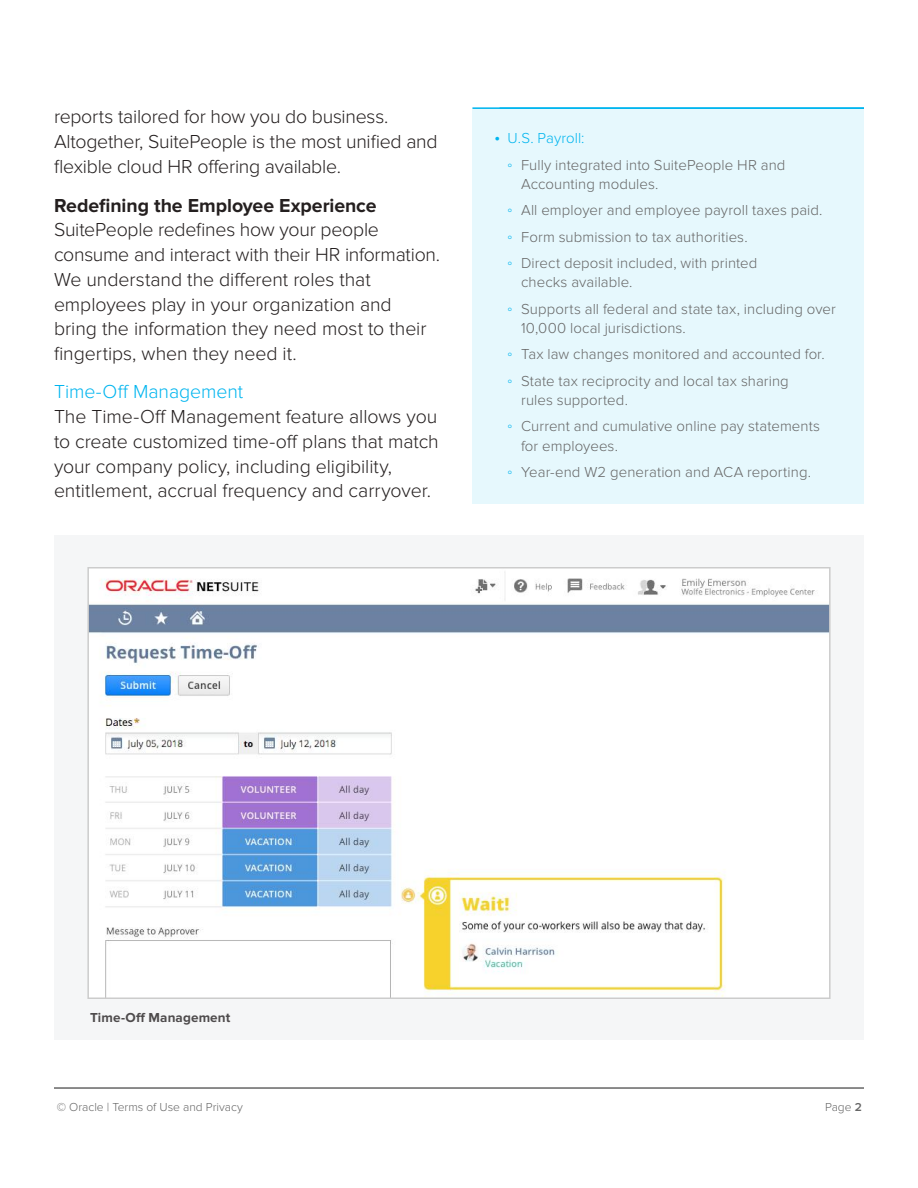
<style>
.page{position:relative;width:918px;height:1188px;background:#fff}
.page>*{position:absolute;margin:0;border:0;box-sizing:border-box;transform-origin:0 0}
.t1{font:300 19.5px/24.8px "Proxima Nova";letter-spacing:-.005em;color:#241f1f}
.t2{font:700 19.5px "Proxima Nova";letter-spacing:-.005em;color:#241f1f}
.t3{font:300 19.5px "Proxima Nova";letter-spacing:-.005em;color:#00b5ef}
.t4{font:300 15px/26.2px "Proxima Nova";letter-spacing:.005em;color:#666}
.t5{font:700 13.5px "Proxima Nova";letter-spacing:.01em;color:#4e4b4c}
.t6{font:300 12px "Proxima Nova";color:#666}
.s1{font-size:18px;color:#00b5ef}
.s2{color:#00b5ef}
.s3{font-family:"Arial";font-weight:400;font-size:13.95px;color:#00b5ef}
.s4{font-weight:600}
</style>
<div class="page">
<hr style="left:54px;top:1087px;width:810px;height:2px;background:#666">
<div style="left:472px;top:107px;width:392px;height:397px;background:#e6f8fd"></div>
<hr style="left:472px;top:107px;width:392px;height:2px;background:#00b5ef">
<div style="left:54px;top:535px;width:810px;height:505px;background:#f5f6f7"></div>
<img style="left:90px;top:578px;width:738px;height:418px">
<div style="left:87px;top:567px;width:744px;height:432px;border:2px solid #ccc"></div>
<p class="t1" style="left:54px;top:104px;width:385px;line-height:25.3px">reports tailored for how you do business.<br>Altogether, SuitePeople is the most unified and flexible cloud HR offering available.</p>
<p class="t2" style="left:54px;top:194px;width:324px">Redefining the Employee Experience</p>
<p class="t1" style="left:54px;top:218px;width:388px">SuitePeople redefines how your people consume and interact with their HR information.<br>We understand the different roles that employees play in your organization and<br>bring the information they need most to their fingertips, when they need it.</p>
<p class="t3" style="left:54px;top:381px;width:191px">Time-Off Management</p>
<p class="t1" style="left:54px;top:405px;width:386px">The Time-Off Management feature allows you to create customized time-off plans that match your company policy, including eligibility, entitlement, accrual frequency and carryover.</p>
<p class="t4" style="left:508px;top:125px;width:279px;text-indent:-14px"><span class="s1">•</span> <span class="s2">U.S. Payroll:<br></span><span class="s3">◦</span> Fully integrated into SuitePeople HR and</p>
<p class="t4" style="left:508px;top:171px;width:316px;text-indent:14px">Accounting modules.<br><span class="s3">◦</span> All employer and employee payroll taxes paid. <span class="s3">◦</span> Form submission to tax authorities.<br><span class="s3">◦</span> Direct deposit included, with printed</p>
<p class="t4" style="left:508px;top:269px;width:330px;text-indent:14px">checks available.<br><span class="s3">◦</span> Supports all federal and state tax, including over</p>
<p class="t4" style="left:508px;top:315px;width:319px;text-indent:14px">10,000 local jurisdictions.<br><span class="s3">◦</span> Tax law changes monitored and accounted for. <span class="s3">◦</span> State tax reciprocity and local tax sharing</p>
<p class="t4" style="left:508px;top:387px;width:314px;text-indent:14px">rules supported.<br><span class="s3">◦</span> Current and cumulative online pay statements</p>
<p class="t4" style="left:508px;top:433px;width:305px;text-indent:14px">for employees.<br><span class="s3">◦</span> Year-end W2 generation and ACA reporting.</p>
<p class="t5" style="left:90px;top:1009px;width:142px">Time-Off Management</p>
<p class="t6" style="left:57px;top:1100px;width:188px">© Oracle | Terms of Use and Privacy</p>
<p class="t6" style="left:825px;top:1100px;width:38px">Page <span class="s4">2</span></p>
</div>
